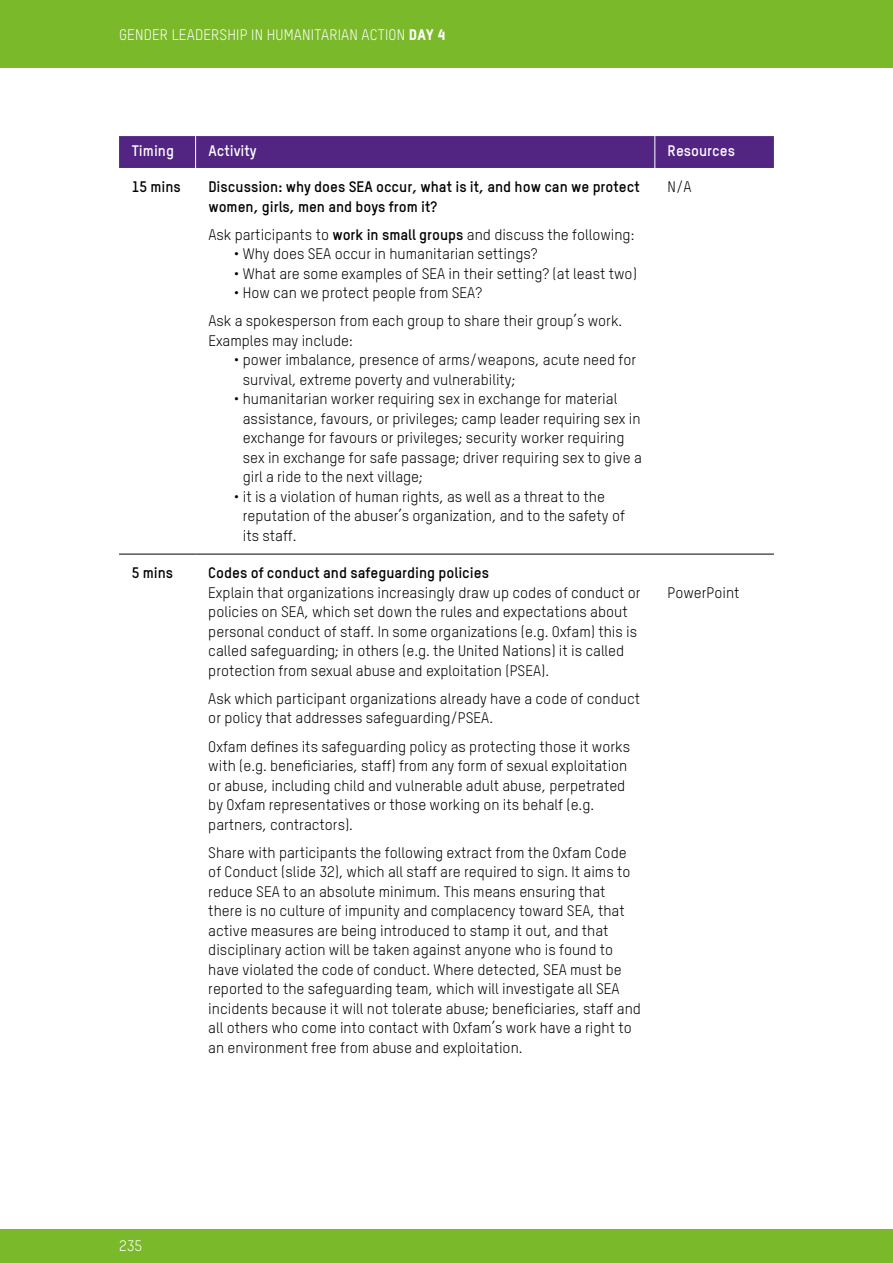
<style>
.page{position:relative;width:893px;height:1263px;background:#fff}
.page>*{position:absolute;margin:0;border:0;box-sizing:border-box;transform-origin:0 0}
.t1{font:15px/19.5px "Oxfam TSTARPRO";color:#000}
.t2{font:700 15px/19.5px "Oxfam TSTARPRO";color:#000}
.t3{font:15px "Oxfam TSTARPRO";letter-spacing:.01em;color:#fff}
.t4{font:700 15px "Oxfam TSTARPRO";color:#fff}
.s1{font-family:"Oxfam TSTARPRO Headline"}
.s2{font-weight:700}
</style>
<div class="page">
<div style="left:0;top:1229px;width:893px;height:34px;background:#7ab929"></div>
<div style="left:0;top:0;width:893px;height:68px;background:#7ab929"></div>
<div style="left:119px;top:136px;width:655px;height:32px;background:#522583"></div>
<hr style="left:195px;top:136px;width:1px;height:32px;background:#fff">
<hr style="left:654px;top:136px;width:1px;height:32px;background:#fff">
<hr style="left:119px;top:554px;width:77px;height:1px;background:#000">
<hr style="left:196px;top:554px;width:459px;height:1px;background:#000">
<hr style="left:655px;top:554px;width:119px;height:1px;background:#000">
<p class="t3" style="left:119px;top:26px;width:328px">GENDER LEADERSHIP IN HUMANITARIAN ACTION <span class="s1">DAY 4</span></p>
<p class="t4" style="left:132px;top:141px;width:44px">Timing</p>
<p class="t4" style="left:208px;top:141px;width:50px">Activity</p>
<p class="t4" style="left:668px;top:141px;width:69px">Resources</p>
<p class="t2" style="left:132px;top:177px;width:51px">15 mins</p>
<p class="t2" style="left:208px;top:177px;width:433px">Discussion: why does SEA occur, what is it, and how can we protect women, girls, men and boys from it?</p>
<p class="t1" style="left:208px;top:225px;width:428px">Ask participants to <span class="s2">work in small groups</span> and discuss the following:</p>
<p class="t1" style="left:234px;top:244px;width:305px">• Why does SEA occur in humanitarian settings?</p>
<p class="t1" style="left:234px;top:264px;width:405px">• What are some examples of SEA in their setting? (at least two)</p>
<p class="t1" style="left:208px;top:279px;width:415px;line-height:28px;text-indent:26px">• How can we protect people from SEA?<br>Ask a spokesperson from each group to share their group’s work.</p>
<p class="t1" style="left:208px;top:331px;width:146px">Examples may include:</p>
<p class="t1" style="left:243px;top:350px;width:395px;text-indent:-9px">• power imbalance, presence of arms/weapons, acute need for survival, extreme poverty and vulnerability;</p>
<p class="t1" style="left:243px;top:389px;width:401px;text-indent:-9px">• humanitarian worker requiring sex in exchange for material assistance, favours, or privileges; camp leader requiring sex in exchange for favours or privileges; security worker requiring sex in exchange for safe passage; driver requiring sex to give a girl a ride to the next village;</p>
<p class="t1" style="left:243px;top:487px;width:384px;text-indent:-9px">• it is a violation of human rights, as well as a threat to the reputation of the abuser’s organization, and to the safety of its staff.</p>
<p class="t1" style="left:668px;top:177px;width:26px">N/A</p>
<p class="t2" style="left:132px;top:563px;width:43px">5 mins</p>
<p class="t2" style="left:208px;top:563px;width:282px">Codes of conduct and safeguarding policies</p>
<p class="t1" style="left:208px;top:583px;width:434px">Explain that organizations increasingly draw up codes of conduct or policies on SEA, which set down the rules and expectations about personal conduct of staff. In some organizations (e.g. Oxfam) this is called safeguarding; in others (e.g. the United Nations) it is called protection from sexual abuse and exploitation (PSEA).</p>
<p class="t1" style="left:208px;top:689px;width:433px">Ask which participant organizations already have a code of conduct or policy that addresses safeguarding/PSEA.</p>
<p class="t1" style="left:208px;top:736px;width:423px">Oxfam defines its safeguarding policy as protecting those it works with (e.g. beneficiaries, staff) from any form of sexual exploitation or abuse, including child and vulnerable adult abuse, perpetrated by Oxfam representatives or those working on its behalf (e.g. partners, contractors).</p>
<p class="t1" style="left:208px;top:842px;width:434px">Share with participants the following extract from the Oxfam Code of Conduct (slide 32), which all staff are required to sign. It aims to reduce SEA to an absolute minimum. This means ensuring that there is no culture of impunity and complacency toward SEA, that active measures are being introduced to stamp it out, and that disciplinary action will be taken against anyone who is found to have violated the code of conduct. Where detected, SEA must be reported to the safeguarding team, which will investigate all SEA incidents because it will not tolerate abuse; beneficiaries, staff and all others who come into contact with Oxfam’s work have a right to an environment free from abuse and exploitation.</p>
<p class="t1" style="left:668px;top:583px;width:74px">PowerPoint</p>
<p class="t3" style="left:119px;top:1237px;width:25px">235</p>
</div>
